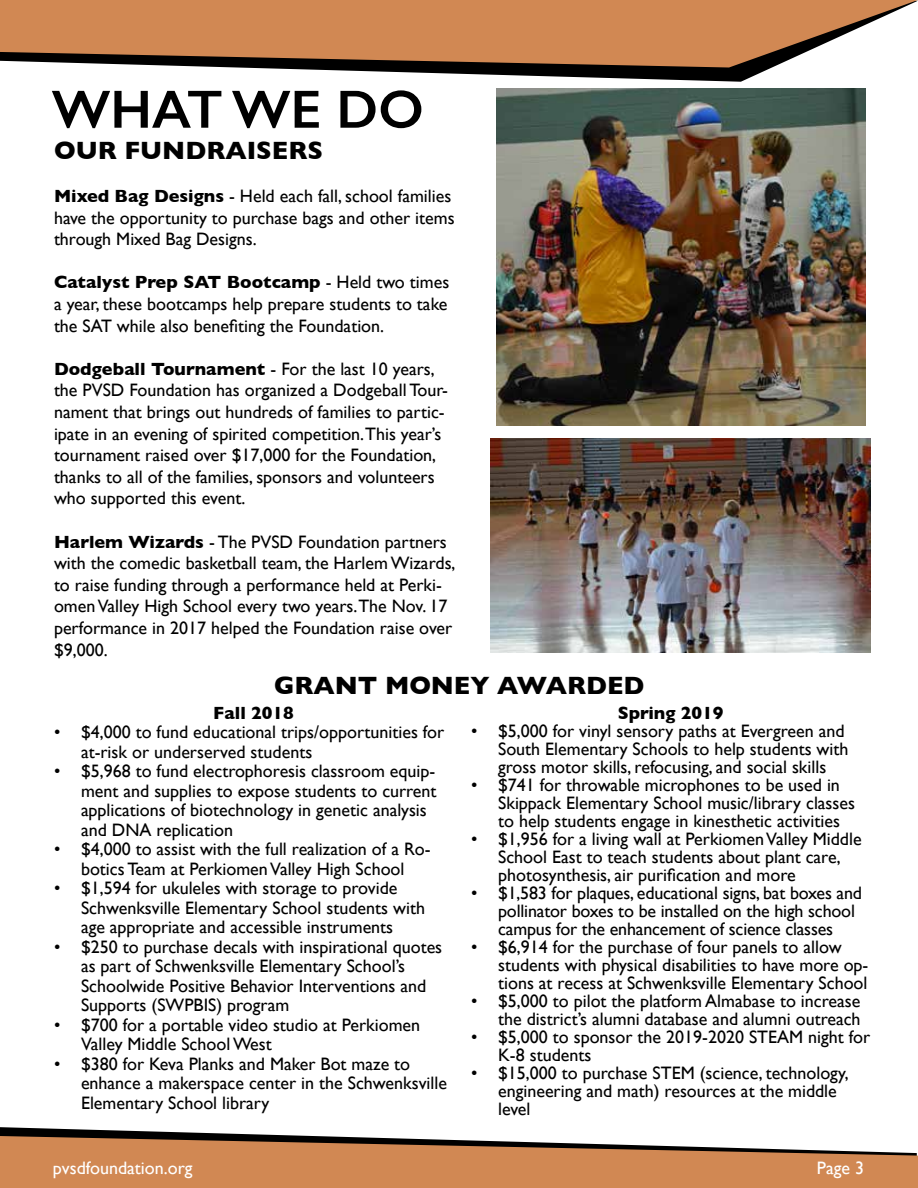
<style>
.page{position:relative;width:918px;height:1188px;background:#fff}
.page>*{position:absolute;margin:0;border:0;box-sizing:border-box;transform-origin:0 0}
.t1{font:600 54px "Gill Sans";color:#000}
.t2{font:700 25.5px "Gill Sans";color:#000}
.t3{font:18px/21.6px "Gill Sans";color:#000}
.t4{font:18px "Gill Sans";color:#fff}
.t5{font:700 18px "Gill Sans";color:#000}
.s1{font-weight:700}
</style>
<div class="page">
<img style="left:497px;top:88px;width:369px;height:338px">
<img style="left:490px;top:438px;width:380px;height:214px">
<svg style="left:256px;top:68px;width:515px;height:14px"></svg>
<svg style="left:0;top:0;width:918px;height:68px;background:#bf845a"></svg>
<svg style="left:0;top:1127px;width:311px;height:9px"></svg>
<svg style="left:0;top:1136px;width:918px;height:52px;background:#c5895e"></svg>
<h1 class="t1" style="left:52px;top:77px;width:374px">WHAT WE DO</h1>
<h2 class="t2" style="left:54px;top:130px;width:271px">OUR FUNDRAISERS</h2>
<p class="t3" style="left:54px;top:185px;width:402px"><span class="s1">Mixed Bag Designs</span> - Held each fall, school families have the opportunity to purchase bags and other items through Mixed Bag Designs.</p>
<p class="t3" style="left:54px;top:271px;width:397px;text-align:justify"><span class="s1">Catalyst Prep SAT Bootcamp</span> - Held two times a year, these bootcamps help prepare students to take the SAT while also benefiting the Foundation.</p>
<p class="t3" style="left:54px;top:358px;width:396px"><span class="s1">Dodgeball Tournament</span> - For the last 10 years, the PVSD Foundation has organized a Dodgeball Tour&shy;nament that brings out hundreds of families to partic&shy;ipate in an evening of spirited competition.This year’s tournament raised over $17,000 for the Foundation, thanks to all of the families, sponsors and volunteers who supported this event.</p>
<p class="t3" style="left:54px;top:531px;width:403px"><span class="s1">Harlem Wizards</span> - The PVSD Foundation partners with the comedic basketball team, the Harlem Wizards, to raise funding through a performance held at Perki&shy;omen Valley High School every two years.The Nov. 17 performance in 2017 helped the Foundation raise over $9,000.</p>
<h2 class="t2" style="left:274px;top:665px;width:372px">GRANT MONEY AWARDED</h2>
<p class="t5" style="left:213px;top:698px;width:82px">Fall 2018</p>
<p class="t3" style="left:81px;top:722px;width:365px;line-height:19.5px;text-indent:-27px">• $4,000 to fund educational trips/opportunities for at-risk or underserved students</p>
<p class="t3" style="left:81px;top:761px;width:357px;line-height:19.5px;text-indent:-27px">• $5,968 to fund electrophoresis classroom equip&shy;ment and supplies to expose students to current applications of biotechnology in genetic analysis and DNA replication</p>
<p class="t3" style="left:54px;top:839px;width:378px;line-height:19.5px;text-align:center">• $4,000 to assist with the full realization of a Ro&shy;botics Team at Perkiomen Valley High School</p>
<p class="t3" style="left:81px;top:878px;width:346px;line-height:19.5px;text-indent:-27px">• $1,594 for ukuleles with storage to provide<br>Schwenksville Elementary School students with age appropriate and accessible instruments</p>
<p class="t3" style="left:81px;top:937px;width:363px;line-height:19.5px;text-indent:-27px">• $250 to purchase decals with inspirational quotes as part of Schwenksville Elementary School’s Schoolwide Positive Behavior Interventions and Supports (SWPBIS) program</p>
<p class="t3" style="left:81px;top:1015px;width:341px;line-height:19.5px;text-indent:-27px">• $700 for a portable video studio at Perkiomen<br>Valley Middle School West</p>
<p class="t3" style="left:81px;top:1054px;width:368px;line-height:19.5px;text-indent:-27px">• $380 for Keva Planks and Maker Bot maze to enhance a makerspace center in the Schwenksville<br>Elementary School library</p>
<p class="t5" style="left:618px;top:698px;width:107px">Spring 2019</p>
<p class="t3" style="left:498px;top:722px;width:352px;line-height:18px;text-indent:-27px">• $5,000 for vinyl sensory paths at Evergreen and<br>South Elementary Schools to help students with gross motor skills, refocusing, and social skills</p>
<p class="t3" style="left:498px;top:776px;width:358px;line-height:18px;text-indent:-27px">• $741 for throwable microphones to be used in<br>Skippack Elementary School music/library classes to help students engage in kinesthetic activities</p>
<p class="t3" style="left:498px;top:830px;width:365px;line-height:18px;text-indent:-27px">• $1,956 for a living wall at Perkiomen Valley Middle<br>School East to teach students about plant care, photosynthesis, air purification and more</p>
<p class="t3" style="left:498px;top:884px;width:365px;line-height:18px;text-indent:-27px">• $1,583 for plaques, educational signs, bat boxes and pollinator boxes to be installed on the high school campus for the enhancement of science classes</p>
<p class="t3" style="left:498px;top:938px;width:372px;line-height:18px;text-indent:-27px">• $6,914 for the purchase of four panels to allow students with physical disabilities to have more op&shy;tions at recess at Schwenksville Elementary School</p>
<p class="t3" style="left:471px;top:992px;width:391px;line-height:18px;text-align:right">• $5,000 to pilot the platform Almabase to increase the district’s alumni database and alumni outreach</p>
<p class="t3" style="left:498px;top:1028px;width:374px;line-height:18px;text-indent:-27px">• $5,000 to sponsor the 2019-2020 STEAM night for<br>K-8 students</p>
<p class="t3" style="left:498px;top:1064px;width:352px;line-height:18px;text-indent:-27px">• $15,000 to purchase STEM (science, technology, engineering and math) resources at the middle level</p>
<p class="t4" style="left:53px;top:1158px;width:141px">pvsdfoundation.org</p>
<p class="t4" style="left:817px;top:1158px;width:49px">Page 3</p>
</div>
